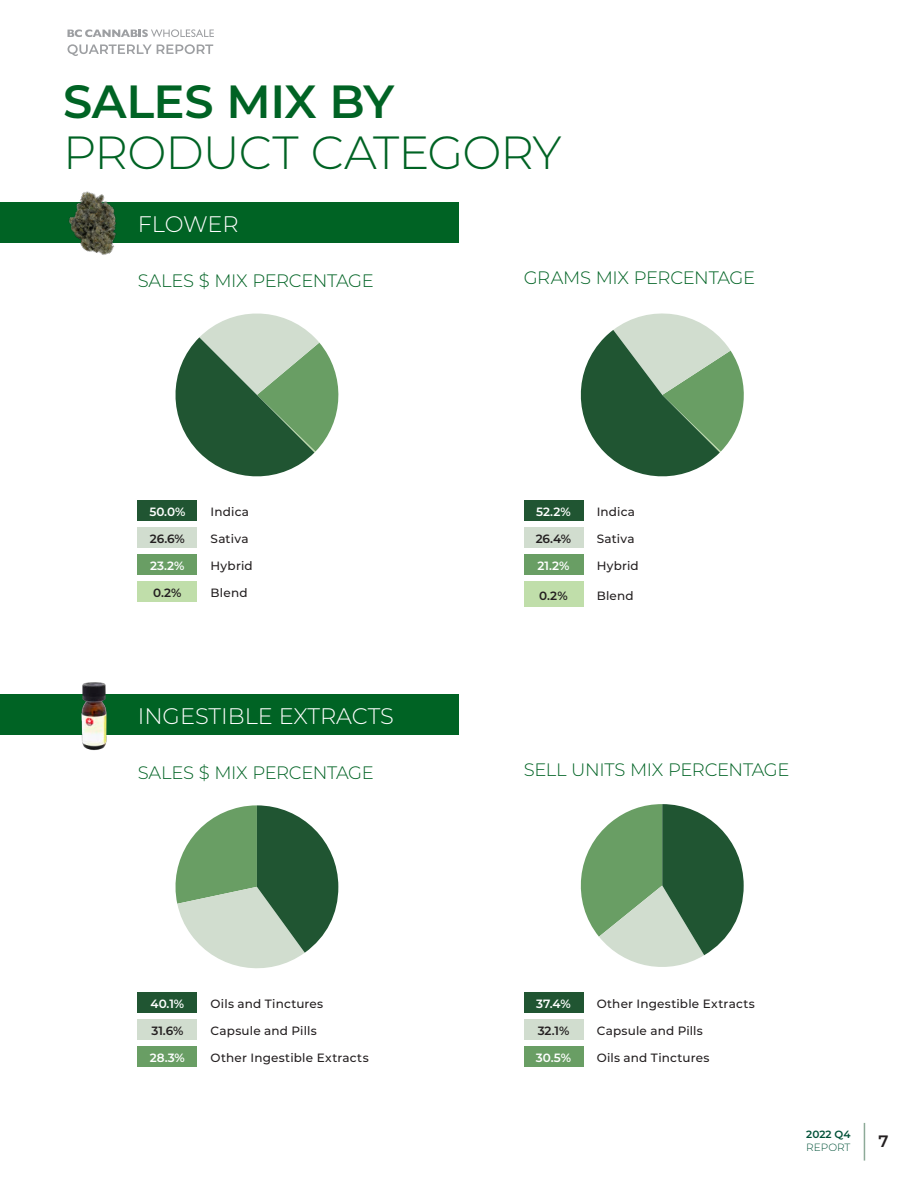
<style>
.page{position:relative;width:918px;height:1188px;background:#fff}
.page>*{position:absolute;margin:0;border:0;box-sizing:border-box;transform-origin:0 0}
.t1{font:300 46.5px "Montserrat";letter-spacing:-.02em;color:#006324}
.t2{font:600 46.5px "Montserrat";letter-spacing:-.01em;color:#006324}
.t3{font:300 22.5px "Montserrat";color:#fff}
.t4{font:300 18px "Montserrat";letter-spacing:-.02em;color:#006324}
.t5{font:600 16.5px "Montserrat";color:#231f20}
.t6{font:500 12px "Montserrat";letter-spacing:.015em;color:#231f20}
.t7{font:600 12px "Montserrat";color:#fff}
.t8{font:600 12px "Montserrat";letter-spacing:-.005em;color:#231f20}
.t9{font:600 10.5px "Montserrat";color:#005138}
.t10{font:300 10.5px "Montserrat";color:#005138}
</style>
<div class="page">
<svg style="left:68px;top:44px;width:145px;height:12px"></svg>
<svg style="left:68px;top:29px;width:146px;height:8px"></svg>
<hr style="left:864px;top:1123px;width:1px;height:38px;background:#8daa98">
<div style="left:0;top:202px;width:459px;height:41px;background:#006324"></div>
<div style="left:0;top:694px;width:459px;height:41px;background:#006324"></div>
<div style="left:138px;top:500px;width:59px;height:21px;background:#205532"></div>
<div style="left:138px;top:527px;width:59px;height:21px;background:#d1ddcf"></div>
<div style="left:138px;top:554px;width:59px;height:21px;background:#699e64"></div>
<div style="left:138px;top:581px;width:59px;height:21px;background:#c0deaa"></div>
<div style="left:138px;top:992px;width:59px;height:20px;background:#205532"></div>
<div style="left:138px;top:1019px;width:59px;height:20px;background:#d1ddcf"></div>
<div style="left:138px;top:1046px;width:59px;height:20px;background:#699e64"></div>
<div style="left:524px;top:500px;width:59px;height:21px;background:#205532"></div>
<div style="left:524px;top:527px;width:59px;height:21px;background:#d1ddcf"></div>
<div style="left:524px;top:554px;width:59px;height:21px;background:#699e64"></div>
<div style="left:524px;top:581px;width:59px;height:26px;background:#c0deaa"></div>
<div style="left:524px;top:992px;width:59px;height:20px;background:#205532"></div>
<div style="left:524px;top:1019px;width:59px;height:20px;background:#d1ddcf"></div>
<div style="left:524px;top:1046px;width:59px;height:20px;background:#699e64"></div>
<svg style="left:175px;top:313px;width:164px;height:164px"></svg>
<img style="left:69px;top:191px;width:47px;height:64px">
<img style="left:81px;top:682px;width:26px;height:69px">
<svg style="left:175px;top:805px;width:163px;height:164px"></svg>
<svg style="left:580px;top:804px;width:164px;height:163px"></svg>
<svg style="left:580px;top:313px;width:164px;height:164px"></svg>
<p class="t2" style="left:63px;top:69px;width:333px">SALES MIX BY</p>
<p class="t1" style="left:63px;top:121px;width:500px">PRODUCT CATEGORY</p>
<p class="t3" style="left:138px;top:209px;width:103px">FLOWER</p>
<p class="t4" style="left:138px;top:268px;width:238px">SALES $ MIX PERCENTAGE</p>
<p class="t7" style="left:149px;top:503px;width:38px">50.0%</p>
<p class="t6" style="left:211px;top:504px;width:40px">Indica</p>
<p class="t8" style="left:150px;top:530px;width:36px">26.6%</p>
<p class="t6" style="left:211px;top:531px;width:39px">Sativa</p>
<p class="t7" style="left:150px;top:557px;width:36px">23.2%</p>
<p class="t6" style="left:211px;top:558px;width:44px">Hybrid</p>
<p class="t8" style="left:153px;top:584px;width:30px">0.2%</p>
<p class="t6" style="left:211px;top:585px;width:39px">Blend</p>
<p class="t3" style="left:138px;top:701px;width:258px">INGESTIBLE EXTRACTS</p>
<p class="t4" style="left:138px;top:760px;width:238px">SALES $ MIX PERCENTAGE</p>
<p class="t4" style="left:524px;top:266px;width:233px">GRAMS MIX PERCENTAGE</p>
<p class="t7" style="left:536px;top:503px;width:36px">52.2%</p>
<p class="t6" style="left:597px;top:504px;width:40px">Indica</p>
<p class="t8" style="left:536px;top:530px;width:37px">26.4%</p>
<p class="t6" style="left:597px;top:531px;width:39px">Sativa</p>
<p class="t7" style="left:537px;top:557px;width:34px">21.2%</p>
<p class="t6" style="left:597px;top:558px;width:44px">Hybrid</p>
<p class="t8" style="left:539px;top:587px;width:30px">0.2%</p>
<p class="t6" style="left:597px;top:587px;width:39px">Blend</p>
<p class="t4" style="left:524px;top:757px;width:267px">SELL UNITS MIX PERCENTAGE</p>
<p class="t7" style="left:151px;top:995px;width:35px">40.1%</p>
<p class="t6" style="left:211px;top:995px;width:114px">Oils and Tinctures</p>
<p class="t8" style="left:151px;top:1022px;width:33px">31.6%</p>
<p class="t6" style="left:211px;top:1022px;width:108px">Capsule and Pills</p>
<p class="t7" style="left:150px;top:1049px;width:37px">28.3%</p>
<p class="t6" style="left:211px;top:1049px;width:160px">Other Ingestible Extracts</p>
<p class="t7" style="left:536px;top:995px;width:36px">37.4%</p>
<p class="t6" style="left:597px;top:995px;width:160px">Other Ingestible Extracts</p>
<p class="t8" style="left:538px;top:1022px;width:33px">32.1%</p>
<p class="t6" style="left:597px;top:1022px;width:108px">Capsule and Pills</p>
<p class="t7" style="left:536px;top:1049px;width:37px">30.5%</p>
<p class="t6" style="left:597px;top:1049px;width:114px">Oils and Tinctures</p>
<p class="t9" style="left:806px;top:1127px;width:46px">2022 Q4</p>
<p class="t10" style="left:806px;top:1140px;width:46px">REPORT</p>
<h3 class="t5" style="left:878px;top:1129px;width:12px">7</h3>
</div>
